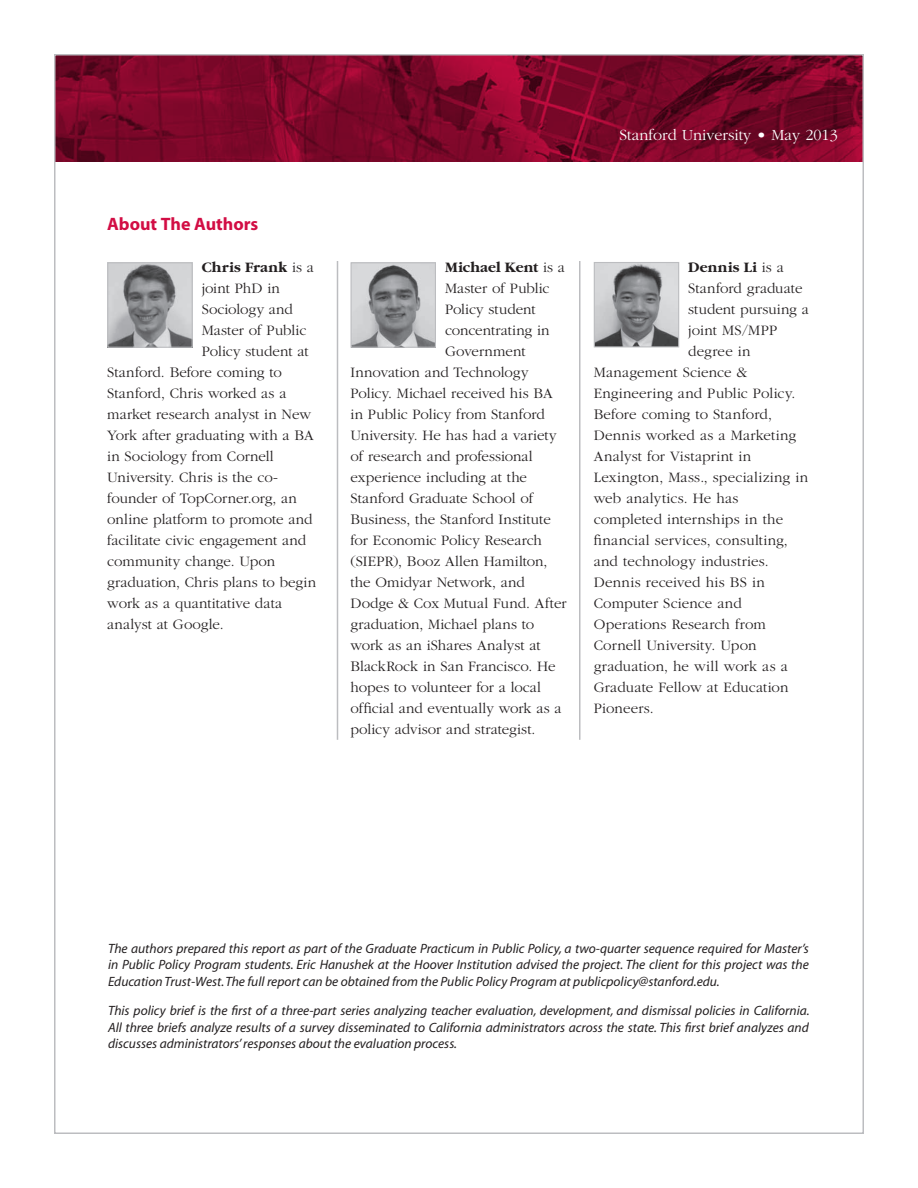
<style>
.page{position:relative;width:918px;height:1188px;background:#fff}
.page>*{position:absolute;margin:0;border:0;box-sizing:border-box;transform-origin:0 0}
.Subhead_1{font:700 18px "Myriad";color:#d20d44}
.t1{font:300 16.2px "Garamond";color:#fff}
.Body_1{font:300 15px "Garamond";letter-spacing:.005em;color:#231f20}
.Body_1-2{font:700 15px "Garamond";letter-spacing:.01em;color:#231f20}
.Authors_Text{font:italic 13.5px/16.2px "Myriad";color:#231f20;text-align:justify}
.s1{font-weight:300}
</style>
<div class="page">
<img style="left:109px;top:264px;width:82px;height:82px">
<div style="left:107px;top:262px;width:86px;height:86px;border:1px solid #bcbdc0"></div>
<img style="left:353px;top:264px;width:81px;height:82px">
<div style="left:351px;top:262px;width:85px;height:86px;border:1px solid #bcbdc0"></div>
<img style="left:596px;top:264px;width:81px;height:81px">
<div style="left:594px;top:262px;width:85px;height:85px;border:1px solid #bcbdc0"></div>
<img style="left:57px;top:57px;width:804px;height:105px">
<hr style="left:337px;top:261px;width:1px;height:479px;background:#bcbdc0">
<hr style="left:579px;top:261px;width:1px;height:479px;background:#bcbdc0">
<p class="Subhead_1" style="left:107px;top:214px;width:153px">About The Authors</p>
<p class="Body_1-2" style="left:202px;top:259px;width:114px">Chris Frank <span class="s1">is a</span></p>
<p class="Body_1" style="left:202px;top:280px;width:80px">joint PhD in</p>
<p class="Body_1" style="left:202px;top:301px;width:93px">Sociology and</p>
<p class="Body_1" style="left:202px;top:322px;width:106px">Master of Public</p>
<p class="Body_1" style="left:202px;top:343px;width:108px">Policy student at</p>
<p class="Body_1" style="left:107px;top:364px;width:176px">Stanford. Before coming to</p>
<p class="Body_1" style="left:107px;top:385px;width:181px">Stanford, Chris worked as a</p>
<p class="Body_1" style="left:107px;top:406px;width:205px">market research analyst in New</p>
<p class="Body_1" style="left:107px;top:427px;width:208px">York after graduating with a BA</p>
<p class="Body_1" style="left:107px;top:448px;width:168px">in Sociology from Cornell</p>
<p class="Body_1" style="left:107px;top:469px;width:172px">University. Chris is the co-</p>
<p class="Body_1" style="left:107px;top:490px;width:191px">founder of TopCorner.org, an</p>
<p class="Body_1" style="left:107px;top:511px;width:207px">online platform to promote and</p>
<p class="Body_1" style="left:107px;top:532px;width:200px">facilitate civic engagement and</p>
<p class="Body_1" style="left:107px;top:553px;width:170px">community change. Upon</p>
<p class="Body_1" style="left:107px;top:574px;width:210px">graduation, Chris plans to begin</p>
<p class="Body_1" style="left:107px;top:595px;width:177px">work as a quantitative data</p>
<p class="Body_1" style="left:107px;top:616px;width:118px">analyst at Google.</p>
<p class="t1" style="left:619px;top:126px;width:220px">Stanford University • May 2013</p>
<p class="Body_1-2" style="left:445px;top:259px;width:122px">Michael Kent <span class="s1">is a</span></p>
<p class="Body_1" style="left:445px;top:280px;width:106px">Master of Public</p>
<p class="Body_1" style="left:445px;top:301px;width:92px">Policy student</p>
<p class="Body_1" style="left:445px;top:322px;width:106px">concentrating in</p>
<p class="Body_1" style="left:445px;top:343px;width:82px">Government</p>
<p class="Body_1" style="left:351px;top:364px;width:180px">Innovation and Technology</p>
<p class="Body_1" style="left:351px;top:385px;width:204px">Policy. Michael received his BA</p>
<p class="Body_1" style="left:351px;top:406px;width:196px">in Public Policy from Stanford</p>
<p class="Body_1" style="left:351px;top:427px;width:208px">University. He has had a variety</p>
<p class="Body_1" style="left:351px;top:448px;width:184px">of research and professional</p>
<p class="Body_1" style="left:351px;top:469px;width:178px">experience including at the</p>
<p class="Body_1" style="left:351px;top:490px;width:184px">Stanford Graduate School of</p>
<p class="Body_1" style="left:351px;top:511px;width:202px">Business, the Stanford Institute</p>
<p class="Body_1" style="left:351px;top:532px;width:193px">for Economic Policy Research</p>
<p class="Body_1" style="left:351px;top:553px;width:199px">(SIEPR), Booz Allen Hamilton,</p>
<p class="Body_1" style="left:351px;top:574px;width:176px">the Omidyar Network, and</p>
<p class="Body_1" style="left:351px;top:595px;width:218px">Dodge &amp; Cox Mutual Fund. After</p>
<p class="Body_1" style="left:351px;top:616px;width:185px">graduation, Michael plans to</p>
<p class="Body_1" style="left:351px;top:637px;width:192px">work as an iShares Analyst at</p>
<p class="Body_1" style="left:351px;top:658px;width:207px">BlackRock in San Francisco. He</p>
<p class="Body_1" style="left:351px;top:679px;width:192px">hopes to volunteer for a local</p>
<p class="Body_1" style="left:351px;top:700px;width:213px">official and eventually work as a</p>
<p class="Body_1" style="left:351px;top:721px;width:186px">policy advisor and strategist.</p>
<p class="Body_1-2" style="left:688px;top:259px;width:97px">Dennis Li <span class="s1">is a</span></p>
<p class="Body_1" style="left:688px;top:280px;width:116px">Stanford graduate</p>
<p class="Body_1" style="left:688px;top:301px;width:122px">student pursuing a</p>
<p class="Body_1" style="left:688px;top:322px;width:91px">joint MS/MPP</p>
<p class="Body_1" style="left:688px;top:343px;width:64px">degree in</p>
<p class="Body_1" style="left:594px;top:364px;width:155px">Management Science &amp;</p>
<p class="Body_1" style="left:594px;top:385px;width:203px">Engineering and Public Policy.</p>
<p class="Body_1" style="left:594px;top:406px;width:180px">Before coming to Stanford,</p>
<p class="Body_1" style="left:594px;top:427px;width:204px">Dennis worked as a Marketing</p>
<p class="Body_1" style="left:594px;top:448px;width:159px">Analyst for Vistaprint in</p>
<p class="Body_1" style="left:594px;top:469px;width:216px">Lexington, Mass., specializing in</p>
<p class="Body_1" style="left:594px;top:490px;width:146px">web analytics. He has</p>
<p class="Body_1" style="left:594px;top:511px;width:191px">completed internships in the</p>
<p class="Body_1" style="left:594px;top:532px;width:195px">financial services, consulting,</p>
<p class="Body_1" style="left:594px;top:553px;width:177px">and technology industries.</p>
<p class="Body_1" style="left:594px;top:574px;width:173px">Dennis received his BS in</p>
<p class="Body_1" style="left:594px;top:595px;width:149px">Computer Science and</p>
<p class="Body_1" style="left:594px;top:616px;width:174px">Operations Research from</p>
<p class="Body_1" style="left:594px;top:637px;width:164px">Cornell University. Upon</p>
<p class="Body_1" style="left:594px;top:658px;width:196px">graduation, he will work as a</p>
<p class="Body_1" style="left:594px;top:679px;width:196px">Graduate Fellow at Education</p>
<p class="Body_1" style="left:594px;top:700px;width:61px">Pioneers.</p>
<p class="Authors_Text" style="left:108px;top:941px;width:702px">The authors prepared this report as part of the Graduate Practicum in Public Policy, a two-quarter sequence required for Master’s in Public Policy Program students. Eric Hanushek at the Hoover Institution advised the project. The client for this project was the Education Trust-West. The full report can be obtained from the Public Policy Program at publicpolicy@stanford.edu.</p>
<p class="Authors_Text" style="left:108px;top:1003px;width:703px">This policy brief is the first of a three-part series analyzing teacher evaluation, development, and dismissal policies in California.<br>All three briefs analyze results of a survey disseminated to California administrators across the state. This first brief analyzes and discusses administrators’ responses about the evaluation process.</p>
</div>
